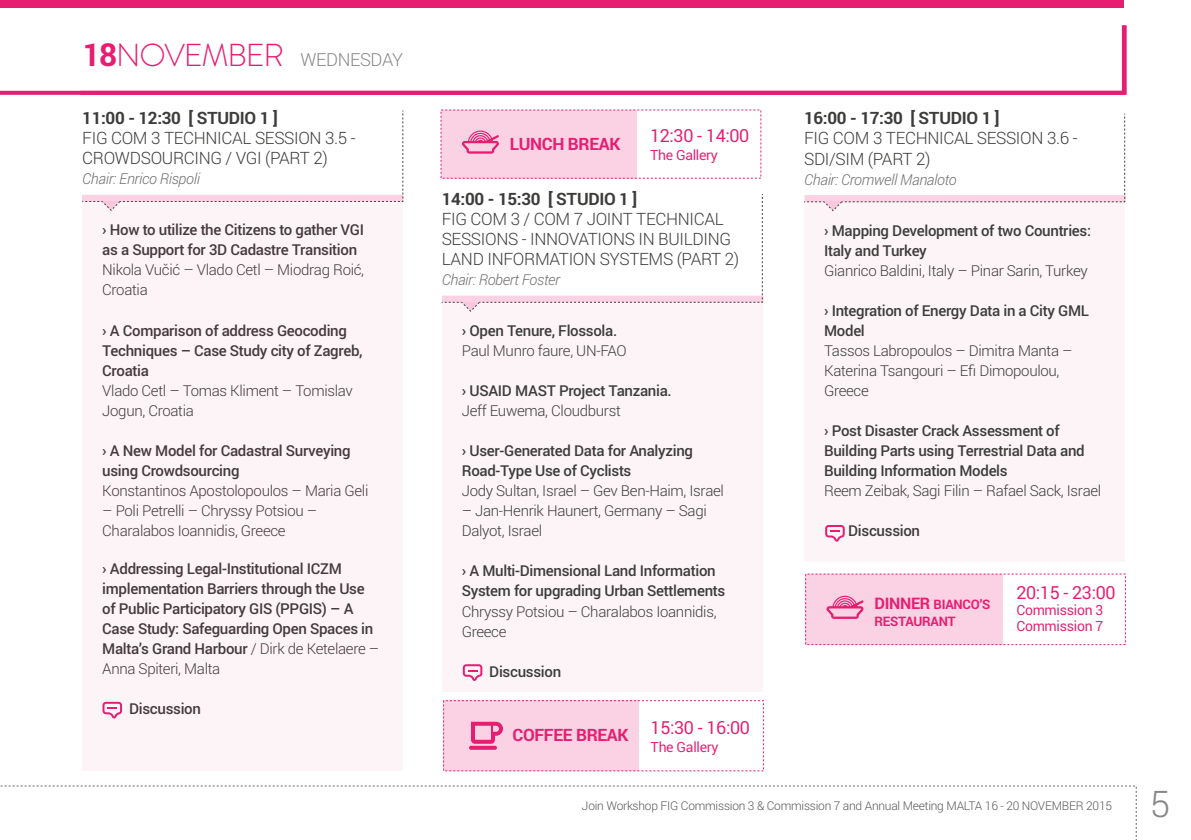
<style>
.page{position:relative;width:1191px;height:840px;background:#fff}
.page>*{position:absolute;margin:0;border:0;box-sizing:border-box;transform-origin:0 0}
.t1{font:300 36.6px "Roboto";color:#878787}
.t2{font:18px "Roboto";letter-spacing:-.02em;color:#e71d72}
.t3{font:300 18px "Roboto";letter-spacing:-.02em;color:#878787}
.t4{font:300 17px/20px "Roboto";letter-spacing:-.02em;color:#3c3c3b}
.t5{font:700 17px "Roboto";letter-spacing:-.02em;color:#3c3c3b}
.t6{font:700 17px "Roboto";letter-spacing:-.02em;color:#e71d72}
.t7{font:500 15px/20px "Roboto";letter-spacing:-.02em;color:#3c3c3b}
.t8{font:300 15px/20px "Roboto";letter-spacing:-.02em;color:#3c3c3b}
.t9{font:italic 300 15px "Roboto";letter-spacing:-.02em;color:#706f6f}
.t10{font:14px/16px "Roboto";letter-spacing:-.02em;color:#e71d72}
.t11{font:700 13px/16.8px "Roboto";letter-spacing:-.02em;color:#e71d72}
.t12{font:300 12px "Roboto";letter-spacing:-.02em;color:#575756}
.s1{font-weight:700;font-size:31.6px;color:#e71d72}
.s2{font-family:"Brandon Grotesque";font-size:31.6px;color:#e71d72}
.s3{font-weight:300}
.s4{font-size:15.8px}
</style>
<div class="page">
<svg style="left:0;top:90px;width:78px;height:5px"></svg>
<svg style="left:0;top:785px;width:1136px;height:52px"></svg>
<div style="left:442px;top:302px;width:320px;height:389px;background:#fdf4f8"></div>
<div style="left:0;top:0;width:1124px;height:8px;background:#e71d72"></div>
<svg style="left:78px;top:25px;width:1049px;height:70px"></svg>
<div style="left:441px;top:110px;width:196px;height:68px;background:#fad2e3"></div>
<svg style="left:462px;top:130px;width:37px;height:23px"></svg>
<div style="left:83px;top:201px;width:320px;height:569px;background:#fdf4f8"></div>
<svg style="left:102px;top:701px;width:20px;height:17px"></svg>
<svg style="left:463px;top:664px;width:19px;height:16px"></svg>
<svg style="left:442px;top:194px;width:321px;height:118px"></svg>
<div style="left:804px;top:202px;width:320px;height:359px;background:#fdf4f8"></div>
<svg style="left:825px;top:525px;width:19px;height:16px"></svg>
<svg style="left:804px;top:113px;width:321px;height:99px"></svg>
<div style="left:805px;top:573px;width:197px;height:71px;background:#fad2e3"></div>
<svg style="left:826px;top:595px;width:37px;height:23px"></svg>
<div style="left:443px;top:700px;width:196px;height:70px;background:#fad2e3"></div>
<svg style="left:469px;top:745px;width:28px;height:4px"></svg>
<svg style="left:471px;top:721px;width:32px;height:22px"></svg>
<svg style="left:82px;top:110px;width:322px;height:101px"></svg>
<p class="t3" style="left:82px;top:47px;width:322px"><span class="s1">18</span><span class="s2">NOVEMBER</span> WEDNESDAY</p>
<p class="t5" style="left:82px;top:106px;width:197px">11:00 - 12:30 [ STUDIO 1 ]</p>
<p class="t4" style="left:82px;top:127px;width:275px">FIG COM 3 TECHNICAL SESSION 3.5 -<br>CROWDSOURCING / VGI (PART 2)</p>
<p class="t9" style="left:82px;top:168px;width:119px">Chair: Enrico Rispoli</p>
<p class="t7" style="left:102px;top:219px;width:263px">› How to utilize the Citizens to gather VGI as a Support for 3D Cadastre Transition</p>
<p class="t8" style="left:102px;top:259px;width:263px">Nikola Vučić – Vlado Cetl – Miodrag Roić,<br>Croatia</p>
<p class="t7" style="left:102px;top:319px;width:262px">› A Comparison of address Geocoding<br>Techniques – Case Study city of Zagreb,<br>Croatia</p>
<p class="t8" style="left:102px;top:379px;width:252px">Vlado Cetl – Tomas Kliment – Tomislav<br>Jogun, Croatia</p>
<p class="t7" style="left:102px;top:439px;width:250px">› A New Model for Cadastral Surveying using Crowdsourcing</p>
<p class="t8" style="left:102px;top:479px;width:268px">Konstantinos Apostolopoulos – Maria Geli</p>
<p class="t8" style="left:102px;top:499px;width:216px">– Poli Petrelli – Chryssy Potsiou –<br>Charalabos Ioannidis, Greece</p>
<p class="t7" style="left:102px;top:557px;width:278px">› Addressing Legal-Institutional ICZM implementation Barriers through the Use of Public Participatory GIS (PPGIS) – A Case Study: Safeguarding Open Spaces in Malta’s Grand Harbour <span class="s3">/ Dirk de Ketelaere – Anna Spiteri, Malta</span></p>
<p class="t7" style="left:129px;top:697px;width:73px">Discussion</p>
<p class="t6" style="left:510px;top:132px;width:112px">LUNCH BREAK</p>
<p class="t2" style="left:650px;top:123px;width:101px">12:30 - 14:00</p>
<p class="t10" style="left:650px;top:147px;width:69px">The Gallery</p>
<p class="t5" style="left:442px;top:187px;width:197px">14:00 - 15:30 [ STUDIO 1 ]</p>
<p class="t4" style="left:442px;top:208px;width:299px">FIG COM 3 / COM 7 JOINT TECHNICAL<br>SESSIONS - INNOVATIONS IN BUILDING<br>LAND INFORMATION SYSTEMS (PART 2)</p>
<p class="t9" style="left:442px;top:269px;width:120px">Chair: Robert Foster</p>
<p class="t7" style="left:462px;top:320px;width:157px">› Open Tenure, Flossola.</p>
<p class="t8" style="left:462px;top:340px;width:166px">Paul Munro faure, UN-FAO</p>
<p class="t7" style="left:462px;top:380px;width:211px">› USAID MAST Project Tanzania.</p>
<p class="t8" style="left:462px;top:400px;width:161px">Jeff Euwema, Cloudburst</p>
<p class="t7" style="left:462px;top:440px;width:233px">› User-Generated Data for Analyzing<br>Road-Type Use of Cyclists</p>
<p class="t8" style="left:462px;top:480px;width:264px">Jody Sultan, Israel – Gev Ben-Haim, Israel</p>
<p class="t8" style="left:462px;top:500px;width:247px">– Jan-Henrik Haunert, Germany – Sagi<br>Dalyot, Israel</p>
<p class="t7" style="left:462px;top:560px;width:265px">› A Multi-Dimensional Land Information<br>System for upgrading Urban Settlements</p>
<p class="t8" style="left:462px;top:600px;width:256px">Chryssy Potsiou – Charalabos Ioannidis,<br>Greece</p>
<p class="t7" style="left:489px;top:660px;width:73px">Discussion</p>
<p class="t6" style="left:512px;top:723px;width:239px">COFFEE BREAK <sup>15:30</sup> <sup>-</sup> <sup>16:00</sup></p>
<p class="t10" style="left:650px;top:738px;width:69px">The Gallery</p>
<p class="t5" style="left:804px;top:107px;width:197px">16:00 - 17:30 [ STUDIO 1 ]</p>
<p class="t4" style="left:804px;top:128px;width:275px">FIG COM 3 TECHNICAL SESSION 3.6 -<br>SDI/SIM (PART 2)</p>
<p class="t9" style="left:804px;top:169px;width:154px">Chair: Cromwell Manaloto</p>
<p class="t7" style="left:824px;top:220px;width:268px">› Mapping Development of two Countries:<br>Italy and Turkey</p>
<p class="t8" style="left:824px;top:260px;width:265px">Gianrico Baldini, Italy – Pinar Sarin, Turkey</p>
<p class="t7" style="left:824px;top:300px;width:266px">› Integration of Energy Data in a City GML<br>Model</p>
<p class="t8" style="left:824px;top:340px;width:250px">Tassos Labropoulos – Dimitra Manta –<br>Katerina Tsangouri – Efi Dimopoulou,<br>Greece</p>
<p class="t7" style="left:824px;top:420px;width:262px">› Post Disaster Crack Assessment of<br>Building Parts using Terrestrial Data and<br>Building Information Models</p>
<p class="t8" style="left:824px;top:480px;width:279px">Reem Zeibak, Sagi Filin – Rafael Sack, Israel</p>
<p class="t7" style="left:848px;top:520px;width:73px">Discussion</p>
<p class="t11" style="left:874px;top:595px;width:117px"><span class="s4">DINNER</span> BIANCO’S<br>RESTAURANT</p>
<p class="t2" style="left:1016px;top:580px;width:101px">20:15 - 23:00</p>
<p class="t10" style="left:1016px;top:601px;width:89px">Commission 3<br>Commission 7</p>
<p class="t12" style="left:582px;top:796px;width:531px">Join Workshop FIG Commission 3 &amp; Commission 7 and Annual Meeting MALTA 16 - 20 NOVEMBER 2015</p>
<h1 class="t1" style="left:1150px;top:777px;width:22px">5</h1>
</div>
